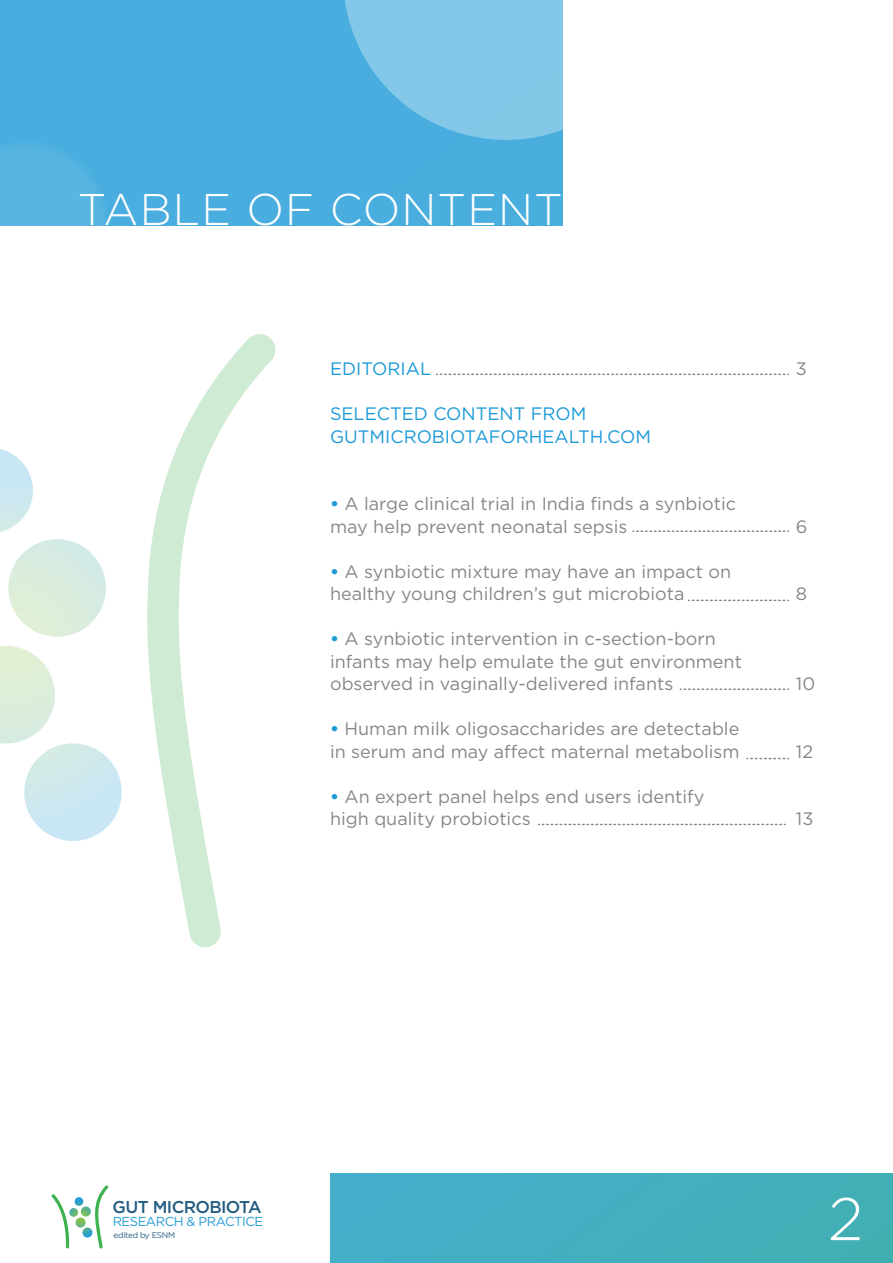
<style>
.page{position:relative;width:893px;height:1263px;background:#fff}
.page>*{position:absolute;margin:0;border:0;box-sizing:border-box;transform-origin:0 0}
.t1{font:300 60px "Gotham";color:#fff}
.t2{font:300 44.25px "Gotham";letter-spacing:.025em;color:#fff}
.t3{font:18px/22.5px "Gotham";color:#878787}
.t4{font:18px/22.5px "Gotham";color:#1c9ad7}
.t5{font:500 17.1px "Gotham";letter-spacing:-.035em;color:#255d82}
.t6{font:13.05px "Gotham";letter-spacing:-.035em;color:#269cd5}
.t7{font:8.25px "Gotham";letter-spacing:-.035em;color:#255d82}
.s1{font-weight:700;color:#1c9ad7}
</style>
<div class="page">
<div style="left:0;top:0;width:563px;height:225px;background:#49aedf"></div>
<div style="left:330px;top:1173px;width:563px;height:90px;background:#43afc0"></div>
<svg style="left:52px;top:1185px;width:56px;height:63px"></svg>
<img style="left:0;top:146px;width:159px;height:80px">
<svg style="left:345px;top:0;width:218px;height:140px"></svg>
<svg style="left:436px;top:374px;width:353px;height:1px"></svg>
<svg style="left:633px;top:530px;width:156px;height:2px"></svg>
<svg style="left:689px;top:600px;width:100px;height:1px"></svg>
<svg style="left:680px;top:688px;width:109px;height:2px"></svg>
<svg style="left:747px;top:758px;width:42px;height:1px"></svg>
<svg style="left:538px;top:824px;width:247px;height:1px"></svg>
<svg style="left:0;top:646px;width:122px;height:195px"></svg>
<svg style="left:0;top:449px;width:106px;height:188px"></svg>
<svg style="left:147px;top:334px;width:128px;height:613px"></svg>
<h2 class="t2" style="left:78px;top:185px;width:487px">TABLE OF CONTENT</h2>
<p class="t4" style="left:330px;top:357px;width:103px">EDITORIAL</p>
<p class="t4" style="left:330px;top:402px;width:322px">SELECTED CONTENT FROM<br>GUTMICROBIOTAFORHEALTH.COM</p>
<p class="t3" style="left:330px;top:492px;width:407px"><span class="s1">•</span> A large clinical trial in India finds a synbiotic may help prevent neonatal sepsis</p>
<p class="t3" style="left:330px;top:560px;width:403px"><span class="s1">•</span> A synbiotic mixture may have an impact on healthy young children’s gut microbiota</p>
<p class="t3" style="left:330px;top:627px;width:413px"><span class="s1">•</span> A synbiotic intervention in c-section-born infants may help emulate the gut environment observed in vaginally-delivered infants</p>
<p class="t3" style="left:330px;top:717px;width:411px"><span class="s1">•</span> Human milk oligosaccharides are detectable in serum and may affect maternal metabolism</p>
<p class="t3" style="left:330px;top:785px;width:376px"><span class="s1">•</span> An expert panel helps end users identify high quality probiotics</p>
<p class="t3" style="left:796px;top:357px;width:13px">3</p>
<p class="t3" style="left:796px;top:515px;width:13px">6</p>
<p class="t3" style="left:796px;top:582px;width:13px">8</p>
<p class="t3" style="left:796px;top:672px;width:21px">10</p>
<p class="t3" style="left:796px;top:740px;width:19px">12</p>
<p class="t3" style="left:796px;top:807px;width:19px">13</p>
<p class="t5" style="left:113px;top:1197px;width:151px">GUT MICROBIOTA</p>
<p class="t6" style="left:113px;top:1214px;width:152px">RESEARCH &amp; PRACTICE</p>
<p class="t7" style="left:114px;top:1230px;width:63px">edited by ESNM</p>
<h1 class="t1" style="left:828px;top:1186px;width:37px">2</h1>
</div>
